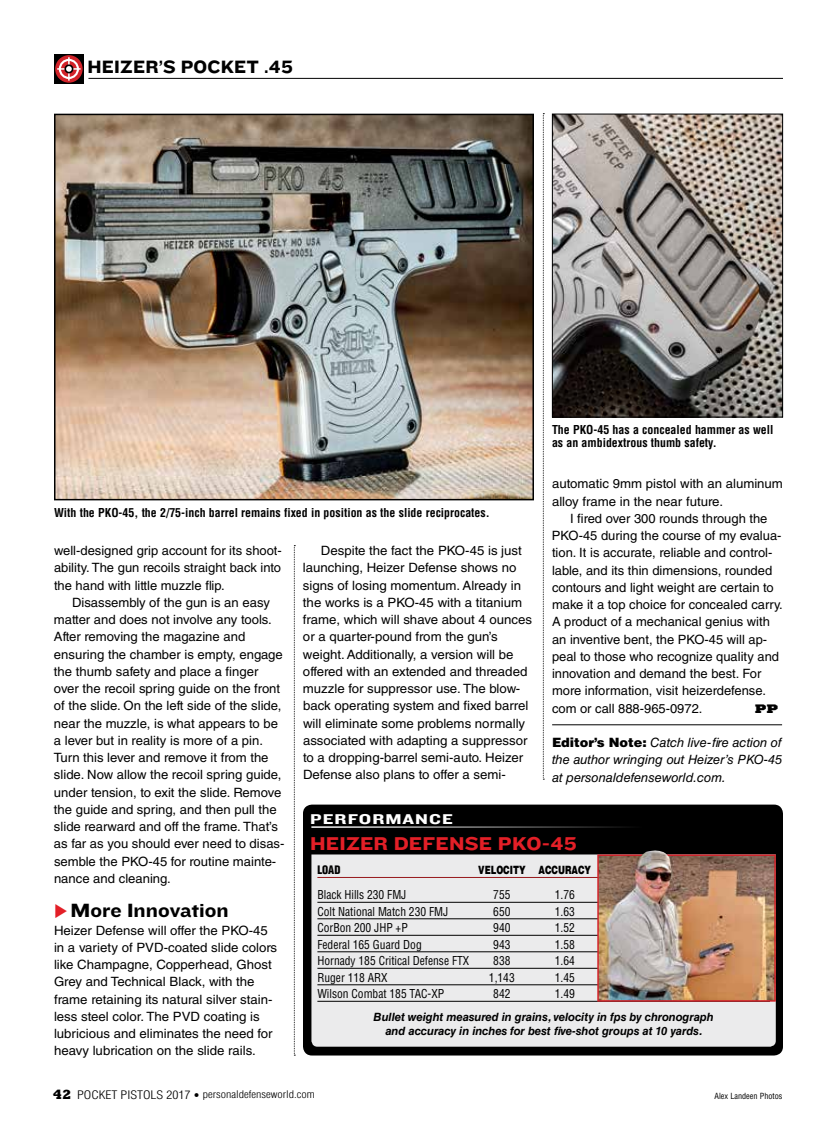
<style>
.page{position:relative;width:837px;height:1134px;background:#fff}
.page>*{position:absolute;margin:0;border:0;box-sizing:border-box;transform-origin:0 0}
.t1{font:19.95px "Knockout HTF53 Heviweight";color:#000;scale:.94 1}
.t2{font:19.2px "Knockout HTF53 Heviweight";letter-spacing:.01em;color:#e31f27;scale:.95 1}
.t3{font:18.6px "Knockout HTF53 Heviweight";letter-spacing:.01em;color:#000;scale:.89 1}
.t4{font:14.7px "Knockout HTF51 Middleweight";letter-spacing:.05em;color:#fff;scale:1.36 1}
.t5{font:12.9px/17.2px "Helvetica LT Std";color:#000}
.t6{font:italic 12.9px/17.2px "Helvetica LT Std";letter-spacing:-.005em;color:#000;text-align:justify}
.t7{font:12.9px "Ivy League Solid";color:#000;scale:1.58 1}
.t8{font:condensed 12px "Helvetica LT Std";color:#000;scale:.96 1}
.t9{font:700 condensed 12px/13.5px "Helvetica LT Std";color:#000}
.t10{font:italic 700 11.4px/13.8px "Helvetica LT Std";letter-spacing:-.005em;color:#000;text-align:center}
.t11{font:900 11.4px "Helvetica LT Std";letter-spacing:-.005em;color:#000;scale:.74 1}
.t12{font:900 condensed 11.4px "Helvetica";color:#000;scale:.96 1}
.t13{font:300 condensed 10.2px "Helvetica";color:#000;scale:1.18 1}
.t14{font:condensed 8.25px "Helvetica LT Std";color:#000}
.s1{color:#e31f27}
.s2{font-weight:900;font-style:normal}
.s3{font-family:"Rockwell";font-weight:800;font-stretch:normal;font-size:13.5px}
.s4{font-size:11.55px}
.s5{font-size:10.5px}
</style>
<div class="page">
<hr style="left:88px;top:78px;width:695px;height:1px;background:#000">
<div style="left:54px;top:54px;width:30px;height:30px;background:#000"></div>
<svg style="left:55px;top:55px;width:28px;height:28px"></svg>
<svg style="left:57px;top:57px;width:24px;height:24px"></svg>
<div style="left:65px;top:65px;width:8px;height:8px;background:#fff;border-radius:50%"></div>
<div style="left:64px;top:64px;width:9px;height:9px;border:2px solid #000;border-radius:50%"></div>
<svg style="left:294px;top:545px;width:1px;height:511px"></svg>
<svg style="left:543px;top:113px;width:1px;height:667px"></svg>
<img style="left:57px;top:117px;width:474px;height:380px">
<div style="left:54px;top:114px;width:480px;height:386px;border:2px solid #000"></div>
<img style="left:554px;top:116px;width:227px;height:299px">
<div style="left:552px;top:114px;width:231px;height:303px;border:1px solid #000"></div>
<div style="left:303px;top:805px;width:480px;height:251px;background:#000;border-radius:9px"></div>
<div style="left:311px;top:854px;width:465px;height:193px;background:#ebebec"></div>
<hr style="left:317px;top:902px;width:453px;height:1px;background:#000">
<hr style="left:317px;top:919px;width:453px;height:1px;background:#000">
<hr style="left:317px;top:935px;width:453px;height:1px;background:#000">
<hr style="left:317px;top:952px;width:453px;height:1px;background:#000">
<hr style="left:317px;top:968px;width:453px;height:1px;background:#000">
<hr style="left:317px;top:985px;width:453px;height:1px;background:#000">
<hr style="left:317px;top:1001px;width:453px;height:1px;background:#000">
<hr style="left:311px;top:826px;width:331px;height:2px;background:#fff">
<hr style="left:317px;top:877px;width:367px;height:1px;background:#96171a">
<img style="left:600px;top:857px;width:173px;height:142px">
<div style="left:597px;top:854px;width:179px;height:148px;border:2px solid #d2232a"></div>
<img style="left:636px;top:850px;width:36px;height:37px">
<hr style="left:552px;top:724px;width:230px;height:1px;background:#000">
<h3 class="t3" style="left:88px;top:56px;width:232px">HEIZER’S POCKET .45</h3>
<p class="t9" style="left:552px;top:422px;width:223px">The PKO-45 has a concealed hammer as well as an ambidextrous thumb safety.</p>
<p class="t5" style="left:552px;top:475px;width:232px">automatic 9mm pistol with an aluminum alloy frame in the near future.</p>
<p class="t5" style="left:552px;top:510px;width:232px;text-indent:18px">I fired over 300 rounds through the PKO-45 during the course of my evalua&shy;tion. It is accurate, reliable and control&shy;lable, and its thin dimensions, rounded contours and light weight are certain to make it a top choice for concealed carry.<br>A product of a mechanical genius with an inventive bent, the PKO-45 will ap&shy;peal to those who recognize quality and innovation and demand the best. For more information, visit heizerdefense. com or call 888-965-0972.</p>
<p class="t9" style="left:54px;top:505px;width:437px">With the PKO-45, the 2/75-inch barrel remains fixed in position as the slide reciprocates.</p>
<p class="t5" style="left:303px;top:542px;width:231px;text-indent:18px">Despite the fact the PKO-45 is just launching, Heizer Defense shows no signs of losing momentum. Already in the works is a PKO-45 with a titanium frame, which will shave about 4 ounces or a quarter-pound from the gun’s weight. Additionally, a version will be offered with an extended and threaded muzzle for suppressor use. The blow&shy;back operating system and fixed barrel will eliminate some problems normally associated with adapting a suppressor to a dropping-barrel semi-auto. Heizer Defense also plans to offer a semi-</p>
<p class="t5" style="left:54px;top:542px;width:229px;text-align:justify">well-designed grip account for its shoot&shy;ability. The gun recoils straight back into the hand with little muzzle flip.</p>
<p class="t5" style="left:54px;top:594px;width:232px;text-indent:18px">Disassembly of the gun is an easy matter and does not involve any tools.<br>After removing the magazine and ensuring the chamber is empty, engage the thumb safety and place a finger over the recoil spring guide on the front of the slide. On the left side of the slide, near the muzzle, is what appears to be a lever but in reality is more of a pin.<br>Turn this lever and remove it from the slide. Now allow the recoil spring guide, under tension, to exit the slide. Remove the guide and spring, and then pull the slide rearward and off the frame. That’s as far as you should ever need to disas&shy;semble the PKO-45 for routine mainte&shy;nance and cleaning.</p>
<h1 class="t1" style="left:54px;top:899px;width:188px"><span class="s1">◆</span> More Innovation</h1>
<p class="t5" style="left:54px;top:921px;width:225px">Heizer Defense will offer the PKO-45 in a variety of PVD-coated slide colors like Champagne, Copperhead, Ghost Grey and Technical Black, with the frame retaining its natural silver stain&shy;less steel color. The PVD coating is lubricious and eliminates the need for heavy lubrication on the slide rails.</p>
<p class="t7" style="left:755px;top:700px;width:16px">PP</p>
<p class="t6" style="left:552px;top:734px;width:232px"><span class="s2">Editor’s Note:</span> Catch live-fire action of the author wringing out Heizer’s PKO-45 at personaldefenseworld.com.</p>
<p class="t4" style="left:310px;top:811px;width:106px">PERFORMANCE</p>
<h2 class="t2" style="left:310px;top:833px;width:282px">HEIZER DEFENSE PKO-45</h2>
<p class="t12" style="left:317px;top:862px;width:26px">LOAD</p>
<p class="t11" style="left:478px;top:862px;width:154px">VELOCITY ACCURACY</p>
<p class="t8" style="left:317px;top:887px;width:94px">Black Hills 230 FMJ</p>
<p class="t8" style="left:493px;top:887px;width:19px">755</p>
<p class="t8" style="left:555px;top:887px;width:22px">1.76</p>
<p class="t8" style="left:317px;top:904px;width:138px">Colt National Match 230 FMJ</p>
<p class="t8" style="left:493px;top:904px;width:19px">650</p>
<p class="t8" style="left:555px;top:904px;width:22px">1.63</p>
<p class="t8" style="left:317px;top:920px;width:96px">CorBon 200 JHP +P</p>
<p class="t8" style="left:493px;top:920px;width:19px">940</p>
<p class="t8" style="left:555px;top:920px;width:22px">1.52</p>
<p class="t8" style="left:317px;top:937px;width:110px">Federal 165 Guard Dog</p>
<p class="t8" style="left:493px;top:937px;width:19px">943</p>
<p class="t8" style="left:555px;top:937px;width:22px">1.58</p>
<p class="t8" style="left:317px;top:953px;width:160px">Hornady 185 Critical Defense FTX</p>
<p class="t8" style="left:493px;top:953px;width:19px">838</p>
<p class="t8" style="left:555px;top:953px;width:22px">1.64</p>
<p class="t8" style="left:317px;top:970px;width:75px">Ruger 118 ARX</p>
<p class="t8" style="left:489px;top:970px;width:28px">1,143</p>
<p class="t8" style="left:555px;top:970px;width:22px">1.45</p>
<p class="t8" style="left:317px;top:986px;width:134px">Wilson Combat 185 TAC-XP</p>
<p class="t8" style="left:493px;top:986px;width:19px">842</p>
<p class="t8" style="left:555px;top:986px;width:22px">1.49</p>
<p class="t10" style="left:374px;top:1010px;width:342px">Bullet weight measured in grains, velocity in fps by chronograph and accuracy in inches for best five-shot groups at 10 yards.</p>
<p class="t13" style="left:53px;top:1088px;width:223px"><span class="s3">42</span> <span class="s4">POCKET PISTOLS 2017</span> <span class="s5">•</span> personaldefenseworld.com</p>
<p class="t14" style="left:715px;top:1091px;width:70px">Alex Landeen Photos</p>
</div>
